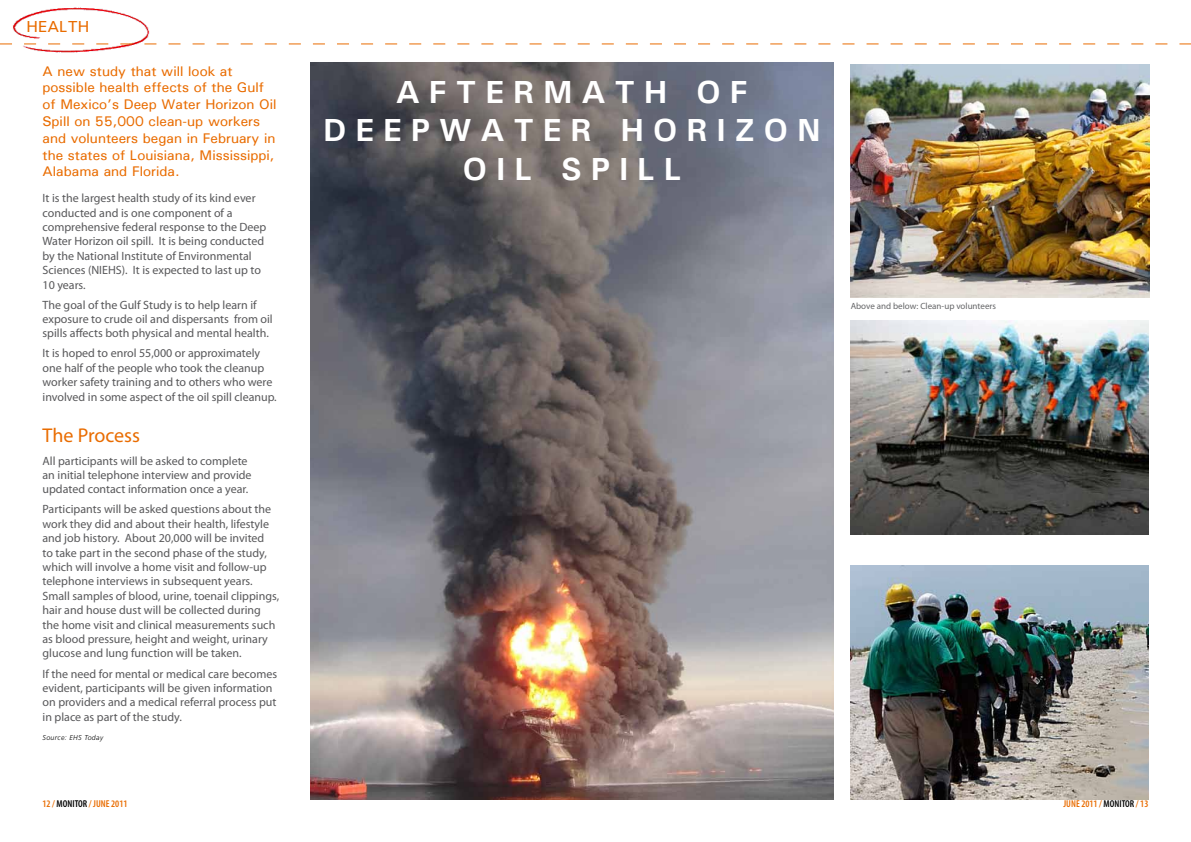
<style>
.page{position:relative;width:1191px;height:842px;background:#fff}
.page>*{position:absolute;margin:0;border:0;box-sizing:border-box;transform-origin:0 0}
.t1{font:700 32px/38.4px "Utah";letter-spacing:.29em;color:#fff;text-align:center}
.t2{font:20px "Myriad Pro";letter-spacing:-.005em;color:#e96c00}
.t3{font:16px "Utah";color:#e96c00}
.t4{font:14px/16.8px "Utah";color:#e96c00}
.t5{font:12px/14.4px "Myriad Pro";color:#58585a}
.t6{font:600 condensed 10px "Myriad Pro";color:#e96c00}
.t7{font:9px "Myriad Pro";color:#646567}
.t8{font:italic 300 7px "Frutiger";letter-spacing:.05em;color:#000}
.s1{color:#000}
</style>
<div class="page">
<img style="left:13px;top:7px;width:137px;height:46px">
<img style="left:310px;top:62px;width:523px;height:737px">
<svg style="left:0;top:43px;width:1191px;height:1px"></svg>
<img style="left:850px;top:64px;width:299px;height:234px">
<img style="left:850px;top:320px;width:298px;height:215px">
<img style="left:850px;top:566px;width:298px;height:233px">
<h3 class="t3" style="left:27px;top:17px;width:64px">HEALTH</h3>
<p class="t4" style="left:43px;top:62px;width:236px">A new study that will look at possible health effects of the Gulf of Mexico’s Deep Water Horizon Oil<br>Spill on 55,000 clean-up workers and volunteers began in February in the states of Louisiana, Mississippi,<br>Alabama and Florida.</p>
<p class="t5" style="left:43px;top:191px;width:225px">It is the largest health study of its kind ever conducted and is one component of a comprehensive federal response to the Deep Water Horizon oil spill. It is being conducted by the National Institute of Environmental Sciences (NIEHS). It is expected to last up to 10 years.</p>
<p class="t5" style="left:43px;top:297px;width:232px">The goal of the Gulf Study is to help learn if exposure to crude oil and dispersants from oil spills affects both physical and mental health.</p>
<p class="t5" style="left:43px;top:346px;width:236px">It is hoped to enrol 55,000 or approximately one half of the people who took the cleanup worker safety training and to others who were involved in some aspect of the oil spill cleanup.</p>
<h2 class="t2" style="left:43px;top:423px;width:99px">The Process</h2>
<p class="t5" style="left:43px;top:453px;width:211px">All participants will be asked to complete an initial telephone interview and provide updated contact information once a year.</p>
<p class="t5" style="left:43px;top:502px;width:238px">Participants will be asked questions about the work they did and about their health, lifestyle and job history. About 20,000 will be invited<br>to take part in the second phase of the study, which will involve a home visit and follow-up telephone interviews in subsequent years.<br>Small samples of blood, urine, toenail clippings, hair and house dust will be collected during the home visit and clinical measurements such as blood pressure, height and weight, urinary glucose and lung function will be taken.</p>
<p class="t5" style="left:43px;top:666px;width:236px">If the need for mental or medical care becomes evident, participants will be given information on providers and a medical referral process put in place as part of the study.</p>
<p class="t8" style="left:43px;top:734px;width:62px">Source: EHS Today</p>
<h1 class="t1" style="left:323px;top:72px;width:498px">AFTERMATH OF<br>D EEPWATER H ORIZON<br>OIL S PILL</h1>
<p class="t7" style="left:850px;top:301px;width:147px">Above and below: Clean-up volunteers</p>
<p class="t6" style="left:43px;top:798px;width:86px">12 / <span class="s1">MONITOR</span> / JUNE 2011</p>
<p class="t6" style="left:1063px;top:798px;width:86px">JUNE 2011 / <span class="s1">MONITOR</span> / 13</p>
</div>
